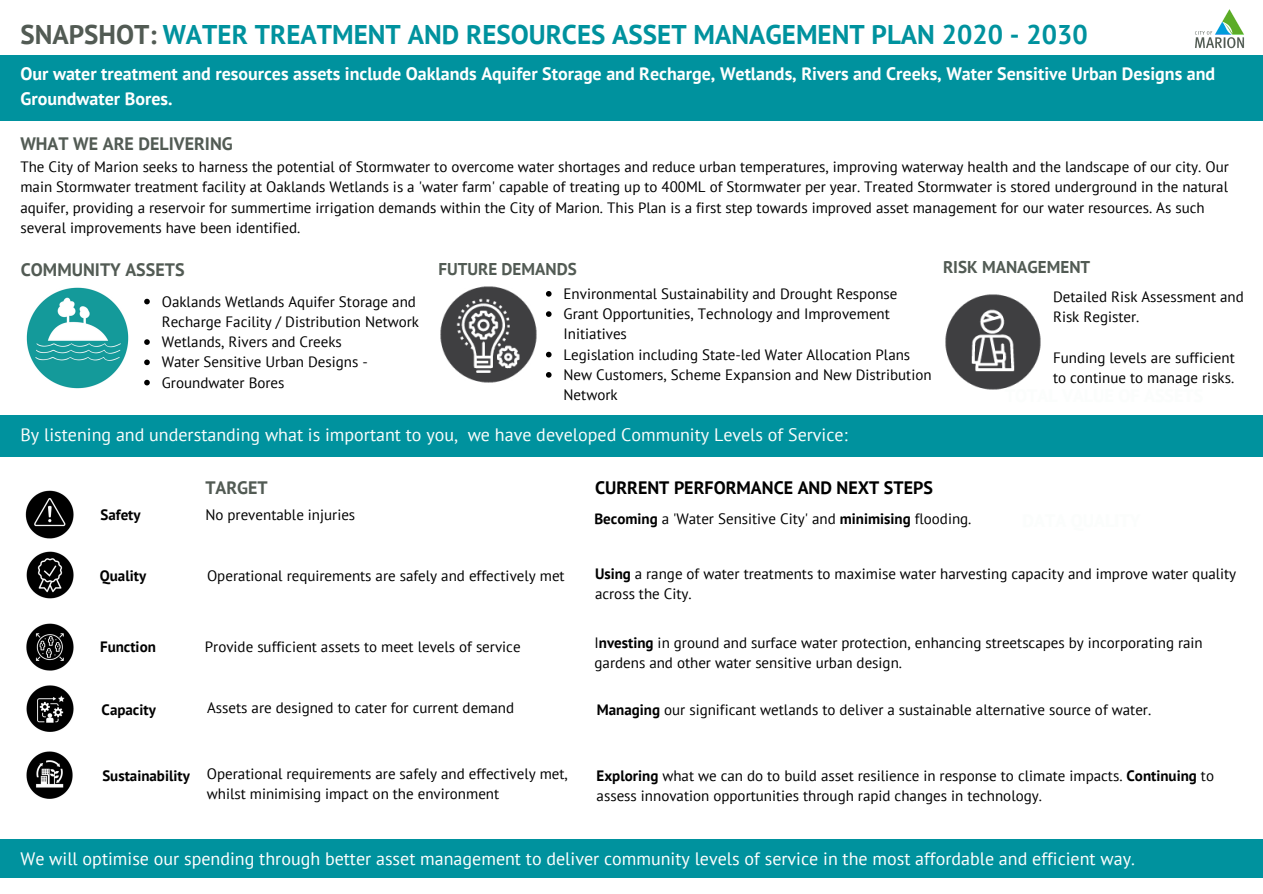
<style>
.page{position:relative;width:1263px;height:894px;background:#fff}
.page>*{position:absolute;margin:0;border:0;box-sizing:border-box;transform-origin:0 0}
.t1{font:700 27px "PT Sans";color:#00929e}
.t2{font:700 18px/24.8px "PT Sans";color:#fff}
.t3{font:18px "PT Sans";color:#fff}
.t4{font:18px "PT Sans";color:#fbfdfc}
.t5{font:700 18px "PT Sans";color:#525b54}
.t6{font:700 18px "PT Sans";color:#000}
.t7{font:700 17.1px "PT Sans";color:#525b54}
.t8{font:15px/20.2px "PT Sans";color:#000}
.t9{font:700 15px "PT Sans";color:#000}
.s1{color:#525b54}
.s2{font-weight:700}
</style>
<div class="page">
<div style="left:0;top:55px;width:1262px;height:66px;background:#00929e"></div>
<img style="left:1195px;top:9px;width:49px;height:40px">
<img style="left:440px;top:286px;width:97px;height:97px">
<svg style="left:546px;top:291px;width:6px;height:5px"></svg>
<svg style="left:546px;top:311px;width:6px;height:6px"></svg>
<svg style="left:546px;top:351px;width:6px;height:6px"></svg>
<svg style="left:546px;top:372px;width:6px;height:5px"></svg>
<div style="left:0;top:838px;width:1262px;height:39px;background:#00929e"></div>
<img style="left:26px;top:490px;width:47px;height:48px">
<img style="left:26px;top:551px;width:47px;height:47px">
<img style="left:26px;top:623px;width:47px;height:47px">
<img style="left:26px;top:685px;width:47px;height:46px">
<div style="left:0;top:415px;width:1263px;height:42px;background:#00929e"></div>
<img style="left:945px;top:294px;width:96px;height:96px">
<img style="left:26px;top:751px;width:46px;height:46px">
<img style="left:26px;top:287px;width:103px;height:102px">
<svg style="left:144px;top:299px;width:6px;height:5px"></svg>
<svg style="left:144px;top:339px;width:6px;height:6px"></svg>
<svg style="left:144px;top:359px;width:6px;height:6px"></svg>
<svg style="left:144px;top:379px;width:6px;height:6px"></svg>
<p class="t1" style="left:20px;top:17px;width:1069px"><span class="s1">SNAPSHOT:</span> WATER TREATMENT AND RESOURCES ASSET MANAGEMENT PLAN 2020 - 2030</p>
<p class="t2" style="left:20px;top:61px;width:1196px">Our water treatment and resources assets include Oaklands Aquifer Storage and Recharge, Wetlands, Rivers and Creeks, Water Sensitive Urban Designs and<br>Groundwater Bores.</p>
<p class="t5" style="left:20px;top:131px;width:214px">WHAT WE ARE DELIVERING</p>
<p class="t8" style="left:20px;top:156px;width:1210px">The City of Marion seeks to harness the potential of Stormwater to overcome water shortages and reduce urban temperatures, improving waterway health and the landscape of our city. Our main Stormwater treatment facility at Oaklands Wetlands is a 'water farm' capable of treating up to 400ML of Stormwater per year. Treated Stormwater is stored underground in the natural aquifer, providing a reservoir for summertime irrigation demands within the City of Marion. This Plan is a first step towards improved asset management for our water resources. As such several improvements have been identified.</p>
<p class="t5" style="left:21px;top:257px;width:165px">COMMUNITY ASSETS</p>
<p class="t7" style="left:438px;top:257px;width:140px">FUTURE DEMANDS</p>
<p class="t7" style="left:943px;top:255px;width:149px">RISK MANAGEMENT</p>
<p class="t8" style="left:162px;top:291px;width:259px">Oaklands Wetlands Aquifer Storage and<br>Recharge Facility / Distribution Network</p>
<p class="t8" style="left:162px;top:331px;width:182px">Wetlands, Rivers and Creeks</p>
<p class="t8" style="left:162px;top:351px;width:207px">Water Sensitive Urban Designs -</p>
<p class="t8" style="left:162px;top:372px;width:124px">Groundwater Bores</p>
<p class="t8" style="left:564px;top:283px;width:335px">Environmental Sustainability and Drought Response</p>
<p class="t8" style="left:564px;top:303px;width:328px">Grant Opportunities, Technology and Improvement<br>Initiatives</p>
<p class="t8" style="left:564px;top:344px;width:348px">Legislation including State-led Water Allocation Plans</p>
<p class="t8" style="left:564px;top:364px;width:369px">New Customers, Scheme Expansion and New Distribution<br>Network</p>
<p class="t4" style="left:20px;top:422px;width:829px">By listening and understanding what is important to you, we have developed Community Levels of Service:</p>
<p class="t9" style="left:101px;top:504px;width:42px">Safety</p>
<p class="t5" style="left:205px;top:475px;width:64px">TARGET</p>
<p class="t8" style="left:205px;top:504px;width:151px">No preventable injuries</p>
<p class="t6" style="left:595px;top:475px;width:339px">CURRENT PERFORMANCE AND NEXT STEPS</p>
<p class="t8" style="left:594px;top:508px;width:379px"><span class="s2">Becoming</span> a 'Water Sensitive City' and <span class="s2">minimising</span> flooding.</p>
<p class="t8" style="left:1053px;top:286px;width:192px">Detailed Risk Assessment and<br>Risk Register.</p>
<p class="t8" style="left:1053px;top:347px;width:183px">Funding levels are sufficient to continue to manage risks.</p>
<p class="t9" style="left:100px;top:565px;width:48px">Quality</p>
<p class="t8" style="left:207px;top:565px;width:359px">Operational requirements are safely and effectively met</p>
<p class="t8" style="left:595px;top:563px;width:643px"><span class="s2">Using</span> a range of water treatments to maximise water harvesting capacity and improve water quality</p>
<p class="t8" style="left:595px;top:583px;width:98px">across the City.</p>
<p class="t9" style="left:100px;top:637px;width:57px">Function</p>
<p class="t8" style="left:205px;top:636px;width:317px">Provide sufficient assets to meet levels of service</p>
<p class="t8" style="left:595px;top:631px;width:610px">I<span class="s2">nvesting</span> in ground and surface water protection, enhancing streetscapes by incorporating rain gardens and other water sensitive urban design.</p>
<p class="t9" style="left:102px;top:699px;width:56px">Capacity</p>
<p class="t8" style="left:207px;top:697px;width:308px">Assets are designed to cater for current demand</p>
<p class="t8" style="left:597px;top:698px;width:556px"><span class="s2">Managing</span> our significant wetlands to deliver a sustainable alternative source of water.</p>
<p class="t9" style="left:102px;top:765px;width:89px">Sustainability</p>
<p class="t8" style="left:207px;top:763px;width:363px">Operational requirements are safely and effectively met, whilst minimising impact on the environment</p>
<p class="t8" style="left:597px;top:764px;width:619px"><span class="s2">Exploring</span> what we can do to build asset resilience in response to climate impacts. <span class="s2">Continuing</span> to</p>
<p class="t8" style="left:597px;top:785px;width:447px">assess innovation opportunities through rapid changes in technology.</p>
<p class="t3" style="left:20px;top:846px;width:1116px">We will optimise our spending through better asset management to deliver community levels of service in the most affordable and efficient way.</p>
</div>
